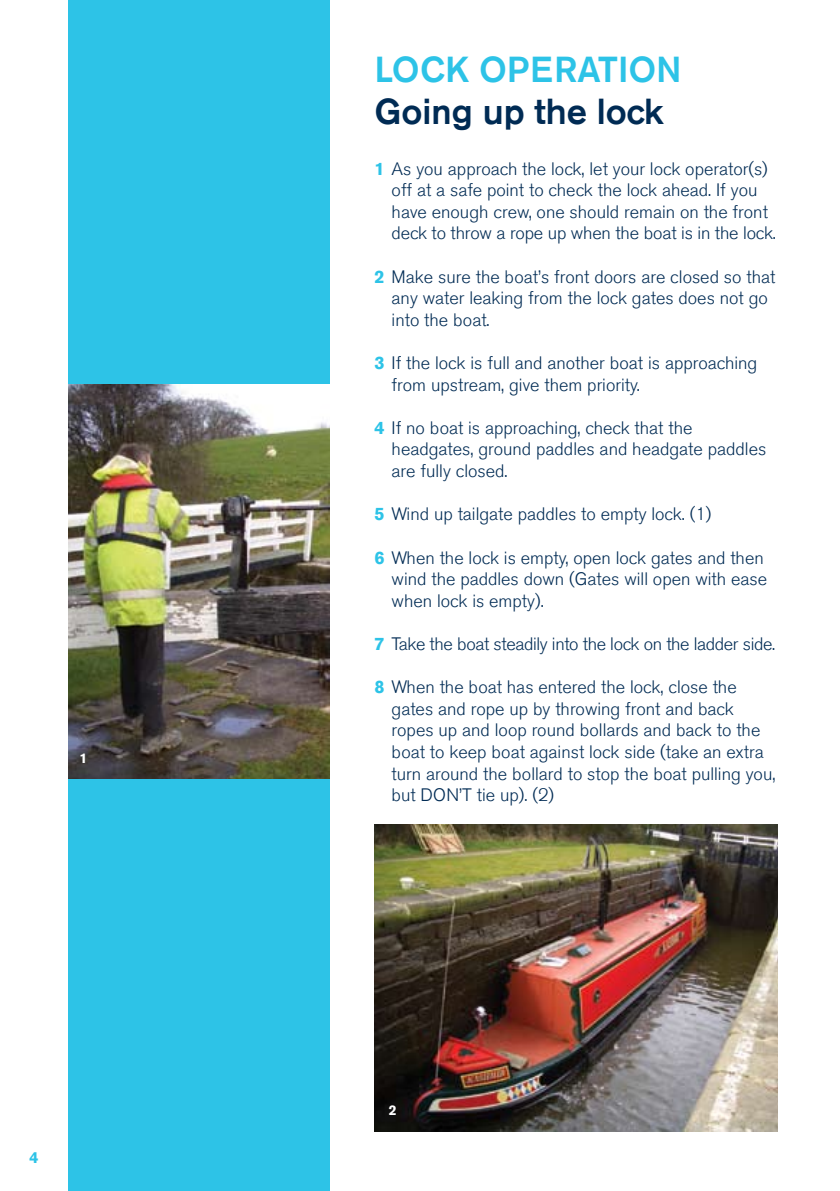
<style>
.page{position:relative;width:840px;height:1191px;background:#fff}
.page>*{position:absolute;margin:0;border:0;box-sizing:border-box;transform-origin:0 0}
.t1{font:500 36px "Akzidenz Grotesk BE";color:#002b54}
.t2{font:500 36px "Akzidenz Grotesk BE";color:#2dc3e7}
.t3{font:18px/21.6px "Akzidenz Grotesk BE Light";color:#002b54}
.t4{font:18px "Akzidenz Grotesk BE Light";letter-spacing:-.02em;color:#002b54}
.t5{font:700 16px "Akzidenz Grotesk BE";color:#2dc3e7}
.t6{font:700 14px "Akzidenz Grotesk BE";color:#fff}
.s1{font-family:"Akzidenz Grotesk BE";font-weight:700;color:#2dc3e7}
</style>
<div class="page">
<div style="left:68px;top:0;width:261px;height:1191px;background:#2dc3e7"></div>
<img style="left:374px;top:824px;width:403px;height:307px">
<img style="left:68px;top:384px;width:261px;height:394px">
<p class="t6" style="left:79px;top:750px;width:9px">1</p>
<p class="t5" style="left:30px;top:1147px;width:10px">4</p>
<h1 class="t2" style="left:374px;top:47px;width:308px">LOCK OPERATION</h1>
<h1 class="t1" style="left:374px;top:89px;width:290px">Going up the lock</h1>
<p class="t3" style="left:391px;top:158px;width:385px;text-indent:-17px"><span class="s1">1</span> As you approach the lock, let your lock operator(s) off at a safe point to check the lock ahead. If you have enough crew, one should remain on the front deck to throw a rope up when the boat is in the lock.</p>
<p class="t3" style="left:391px;top:266px;width:385px;text-indent:-17px"><span class="s1">2</span> Make sure the boat’s front doors are closed so that any water leaking from the lock gates does not go into the boat.</p>
<p class="t3" style="left:391px;top:352px;width:367px;text-indent:-17px"><span class="s1">3</span> If the lock is full and another boat is approaching from upstream, give them priority.</p>
<p class="t3" style="left:391px;top:417px;width:376px;text-indent:-17px"><span class="s1">4</span> If no boat is approaching, check that the headgates, ground paddles and headgate paddles are fully closed.</p>
<p class="t3" style="left:374px;top:503px;width:338px"><span class="s1">5</span> Wind up tailgate paddles to empty lock. (1)</p>
<p class="t3" style="left:391px;top:547px;width:377px;text-indent:-17px"><span class="s1">6</span> When the lock is empty, open lock gates and then wind the paddles down (Gates will open with ease when lock is empty).</p>
<p class="t4" style="left:374px;top:633px;width:402px"><span class="s1">7</span> Take the boat steadily into the lock on the ladder side.</p>
<p class="t3" style="left:391px;top:676px;width:385px;text-indent:-17px"><span class="s1">8</span> When the boat has entered the lock, close the gates and rope up by throwing front and back ropes up and loop round bollards and back to the boat to keep boat against lock side (take an extra turn around the bollard to stop the boat pulling you, but DON’T tie up). (2)</p>
<p class="t6" style="left:388px;top:1101px;width:9px">2</p>
</div>
